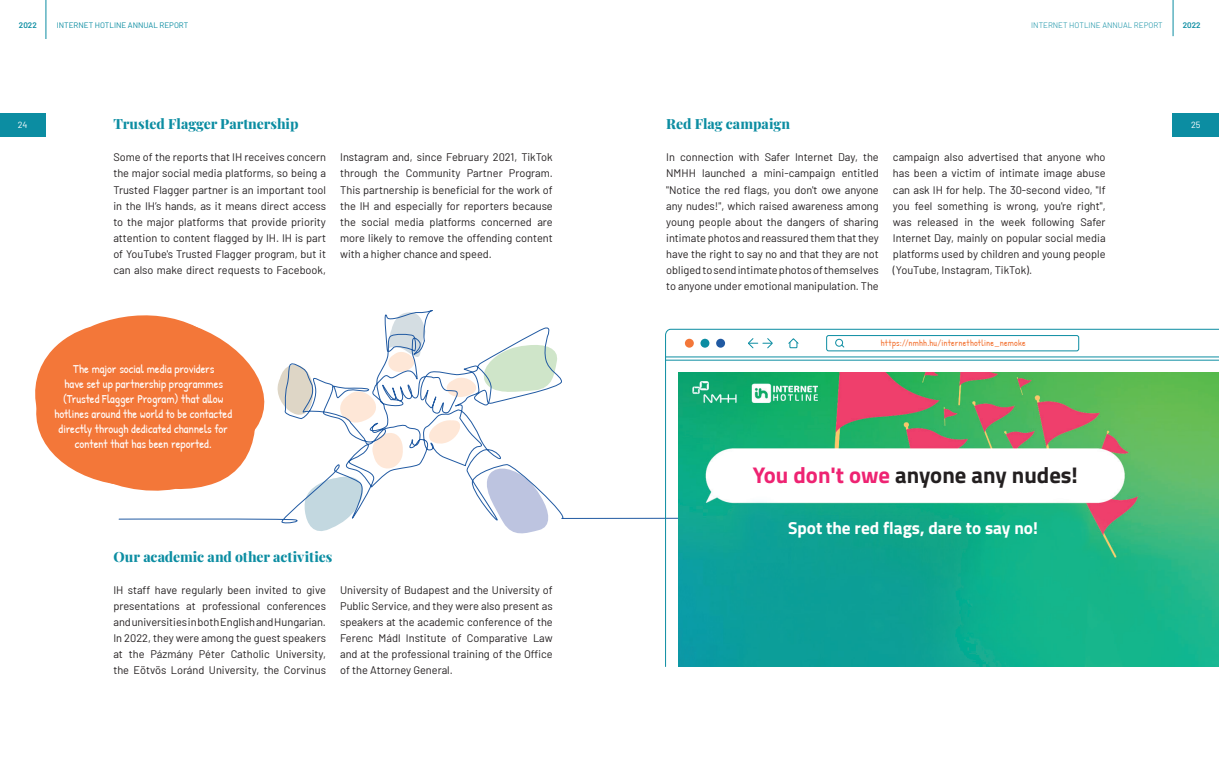
<style>
.page{position:relative;width:1219px;height:780px;background:#fff}
.page>*{position:absolute;margin:0;border:0;box-sizing:border-box;transform-origin:0 0}
.t1{font:700 22.7px "Titillium Web";color:#231f20}
.t2{font:700 17.3px "Titillium Web";color:#fff}
.Alcím1{font:800 14px "Playfair Display";color:#0c8da2}
.t3{font:12px "Patrick Hand";color:#fff}
.Alapszöveg{font:11px/16px "Barlow";color:#231f20;text-align:justify}
.t4{font:9px "Patrick Hand";letter-spacing:.03em;color:#f37739}
.t5{font:9px "Barlow";color:#fff}
.t6{font:8px "Barlow";color:#0c8da2}
.t7{font:300 8px "Barlow";color:#0c8da2}
.t8{font:600 8px "Barlow";color:#0c8da2}
.s1{color:#ee2372}
</style>
<div class="page">
<div style="left:0;top:113px;width:45px;height:24px;background:#0c8da2"></div>
<div style="left:1173px;top:113px;width:46px;height:24px;background:#0c8da2"></div>
<hr style="left:46px;top:0;width:1px;height:39px;background:#0c8da2">
<hr style="left:1173px;top:0;width:1px;height:36px;background:#0c8da2">
<svg style="left:35px;top:318px;width:83px;height:168px;fill:#f37739"></svg>
<svg style="left:506px;top:526px;width:40px;height:8px"></svg>
<svg style="left:310px;top:526px;width:26px;height:5px"></svg>
<svg style="left:118px;top:310px;width:547px;height:216px"></svg>
<svg style="left:665px;top:328px;width:554px;height:339px"></svg>
<img style="left:678px;top:373px;width:541px;height:293px">
<p class="t8" style="left:19px;top:19px;width:19px">2022</p>
<p class="t6" style="left:57px;top:19px;width:133px">INTERNET HOTLINE ANNUAL REPORT</p>
<p class="t7" style="left:1031px;top:19px;width:133px">INTERNET HOTLINE ANNUAL REPORT</p>
<p class="t8" style="left:1183px;top:19px;width:19px">2022</p>
<p class="Alcím1" style="left:666px;top:113px;width:126px">Red Flag campaign</p>
<p class="Alapszöveg" style="left:666px;top:149px;width:214px">In connection with Safer Internet Day, the NMHH launched a mini-campaign entitled "Notice the red flags, you don't owe anyone any nudes!", which raised awareness among young people about the dangers of sharing intimate photos and reassured them that they have the right to say no and that they are not obliged to send intimate photos of themselves to anyone under emotional manipulation. The</p>
<p class="Alapszöveg" style="left:893px;top:149px;width:214px">campaign also advertised that anyone who has been a victim of intimate image abuse can ask IH for help. The 30-second video, "If you feel something is wrong, you're right", was released in the week following Safer Internet Day, mainly on popular social media platforms used by children and young people (YouTube, Instagram, TikTok).</p>
<p class="t5" style="left:18px;top:118px;width:11px">24</p>
<p class="Alcím1" style="left:113px;top:113px;width:187px">Trusted Flagger Partnership</p>
<p class="t5" style="left:1191px;top:118px;width:11px">25</p>
<p class="Alapszöveg" style="left:113px;top:149px;width:214px">Some of the reports that IH receives concern the major social media platforms, so being a Trusted Flagger partner is an important tool in the IH’s hands, as it means direct access to the major platforms that provide priority attention to content flagged by IH. IH is part of YouTube's Trusted Flagger program, but it can also make direct requests to Facebook,</p>
<p class="Alapszöveg" style="left:340px;top:149px;width:214px">Instagram and, since February 2021, TikTok through the Community Partner Program.<br>This partnership is beneficial for the work of the IH and especially for reporters because the social media platforms concerned are more likely to remove the offending content with a higher chance and speed.</p>
<p class="t3" style="left:73px;top:360px;width:143px">The major social media providers</p>
<p class="t3" style="left:64px;top:375px;width:160px">have set up partnership programmes</p>
<p class="t3" style="left:63px;top:390px;width:162px">(Trusted Flagger Program) that allow</p>
<p class="t3" style="left:54px;top:405px;width:179px">hotlines around the world to be contacted</p>
<p class="t3" style="left:59px;top:420px;width:171px">directly through dedicated channels for</p>
<p class="t3" style="left:75px;top:435px;width:138px">content that has been reported.</p>
<p class="Alcím1" style="left:113px;top:545px;width:220px">Our academic and other activities</p>
<p class="Alapszöveg" style="left:113px;top:581px;width:214px">IH staff have regularly been invited to give presentations at professional conferences and universities in both English and Hungarian.<br>In 2022, they were among the guest speakers at the Pázmány Péter Catholic University, the Eötvös Loránd University, the Corvinus</p>
<p class="Alapszöveg" style="left:340px;top:581px;width:214px">University of Budapest and the University of Public Service, and they were also present as speakers at the academic conference of the Ferenc Mádl Institute of Comparative Law and at the professional training of the Office of the Attorney General.</p>
<p class="t4" style="left:881px;top:336px;width:146px">https://nmhh.hu/internethotline_nemoke</p>
<p class="t1" style="left:753px;top:458px;width:327px"><span class="s1">You don't owe</span> anyone any nudes!</p>
<p class="t2" style="left:788px;top:515px;width:251px">Spot the red flags, dare to say no!</p>
</div>
